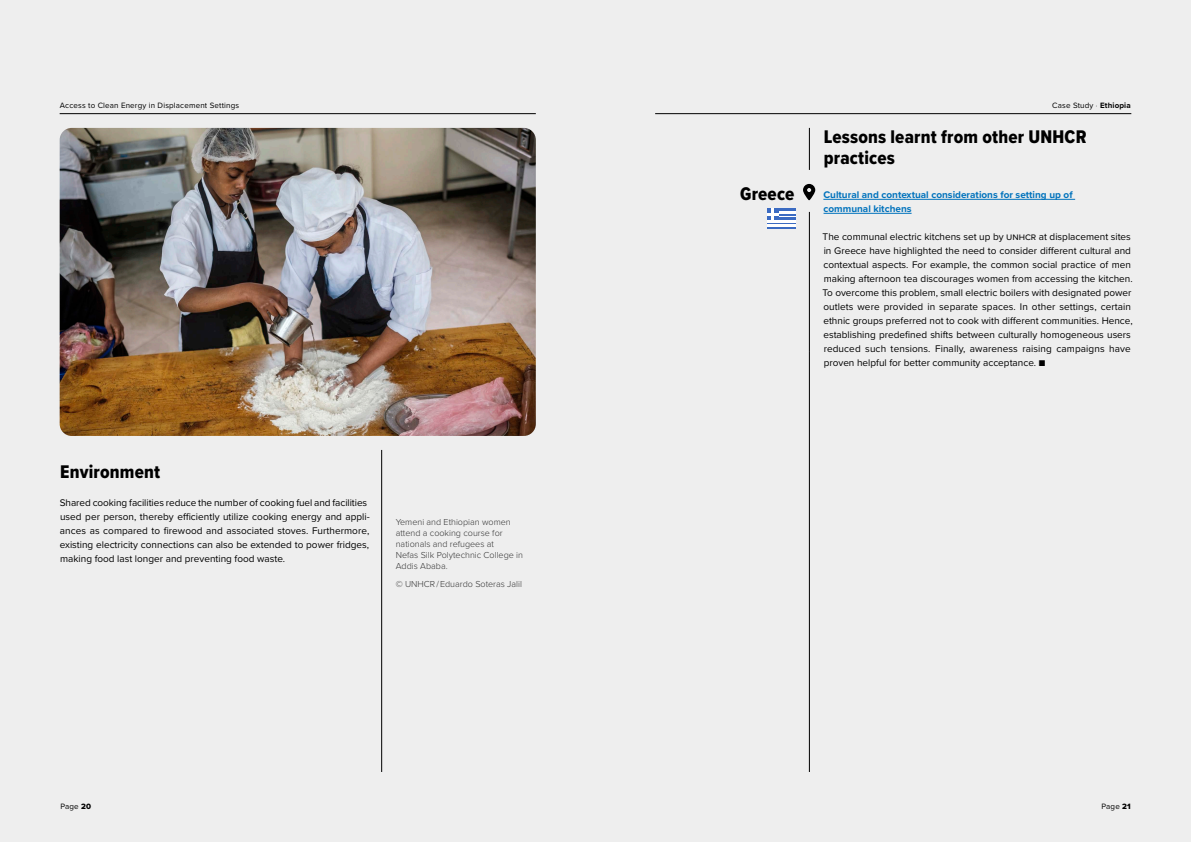
<style>
.page{position:relative;width:1191px;height:842px;background:#eee}
.page>*{position:absolute;margin:0;border:0;box-sizing:border-box;transform-origin:0 0}
.Paragraph_Text{font:19px/21px "Proxima Nova Cond Extrabld";letter-spacing:.01em;color:#000}
.Paragraph_Text-2{font:10px/14px "Proxima Nova";color:#000}
.Paragraph_Text-3{font:700 10px/14px "Proxima Nova";color:#0072bc}
.Paragraph_Text-4{font:300 9px/11px "Proxima Nova";color:#333}
.t1{font:8px "Proxima Nova";letter-spacing:.02em;color:#000}
.s1{font-weight:300}
.s2{font-weight:700}
.s3{font-family:"Proxima Nova Extrabld"}
</style>
<div class="page">
<hr style="left:60px;top:113px;width:476px;height:1px;background:#000">
<hr style="left:655px;top:113px;width:476px;height:1px;background:#000">
<hr style="left:823px;top:199px;width:252px;height:1px;background:#0072bc">
<hr style="left:823px;top:213px;width:88px;height:1px;background:#0072bc">
<hr style="left:809px;top:128px;width:1px;height:42px;background:#000">
<hr style="left:809px;top:212px;width:1px;height:140px;background:#000">
<hr style="left:809px;top:352px;width:1px;height:420px;background:#000">
<hr style="left:381px;top:450px;width:1px;height:322px;background:#000">
<img style="left:60px;top:128px;width:476px;height:308px">
<svg style="left:803px;top:184px;width:12px;height:16px"></svg>
<hr style="left:767px;top:227px;width:28px;height:2px;background:#3b6bc2">
<hr style="left:767px;top:222px;width:28px;height:3px;background:#3b6bc2">
<hr style="left:767px;top:225px;width:28px;height:2px;background:#fff">
<hr style="left:767px;top:220px;width:28px;height:2px;background:#fff">
<hr style="left:767px;top:216px;width:28px;height:2px;background:#fff">
<hr style="left:767px;top:213px;width:28px;height:3px;background:#3b6bc2">
<hr style="left:767px;top:211px;width:28px;height:2px;background:#fff">
<hr style="left:767px;top:209px;width:28px;height:2px;background:#3b6bc2">
<hr style="left:767px;top:218px;width:28px;height:2px;background:#3b6bc2">
<svg style="left:767px;top:209px;width:11px;height:11px"></svg>
<p class="t1" style="left:60px;top:99px;width:181px">Access to Clean Energy in Displacement Settings</p>
<p class="Paragraph_Text" style="left:60px;top:461px;width:101px">Environment</p>
<p class="Paragraph_Text-2" style="left:60px;top:495px;width:311px">Shared cooking facilities reduce the number of cooking fuel and facilities used per person, thereby efficiently utilize cooking energy and appli&shy;ances as compared to firewood and associated stoves. Furthermore, existing electricity connections can also be extended to power fridges, making food last longer and preventing food waste.</p>
<p class="Paragraph_Text-4" style="left:396px;top:516px;width:129px">Yemeni and Ethiopian women attend a cooking course for nationals and refugees at<br>Nefas Silk Polytechnic College in<br>Addis Ababa.</p>
<p class="Paragraph_Text-4" style="left:396px;top:578px;width:128px">© UNHCR / Eduardo Soteras Jalil</p>
<p class="Paragraph_Text" style="left:740px;top:182px;width:56px">Greece</p>
<p class="t1" style="left:1052px;top:99px;width:80px">Case Study <span class="s1">·</span> <span class="s2">Ethiopia</span></p>
<p class="Paragraph_Text" style="left:823px;top:126px;width:264px">Lessons learnt from other UNHCR practices</p>
<p class="Paragraph_Text-3" style="left:823px;top:187px;width:251px">Cultural and contextual considerations for setting up of communal kitchens</p>
<p class="Paragraph_Text-2" style="left:822px;top:229px;width:312px">The communal electric kitchens set up by UNHCR at displacement sites in Greece have highlighted the need to consider different cultural and contextual aspects. For example, the common social practice of men making afternoon tea discourages women from accessing the kitchen.<br>To overcome this problem, small electric boilers with designated power outlets were provided in separate spaces. In other settings, certain ethnic groups preferred not to cook with different communities. Hence, establishing predefined shifts between culturally homogeneous users reduced such tensions. Finally, awareness raising campaigns have proven helpful for better community acceptance. ■</p>
<p class="t1" style="left:60px;top:801px;width:32px">Page <span class="s3">20</span></p>
<p class="t1" style="left:1101px;top:801px;width:31px">Page <span class="s3">21</span></p>
</div>
